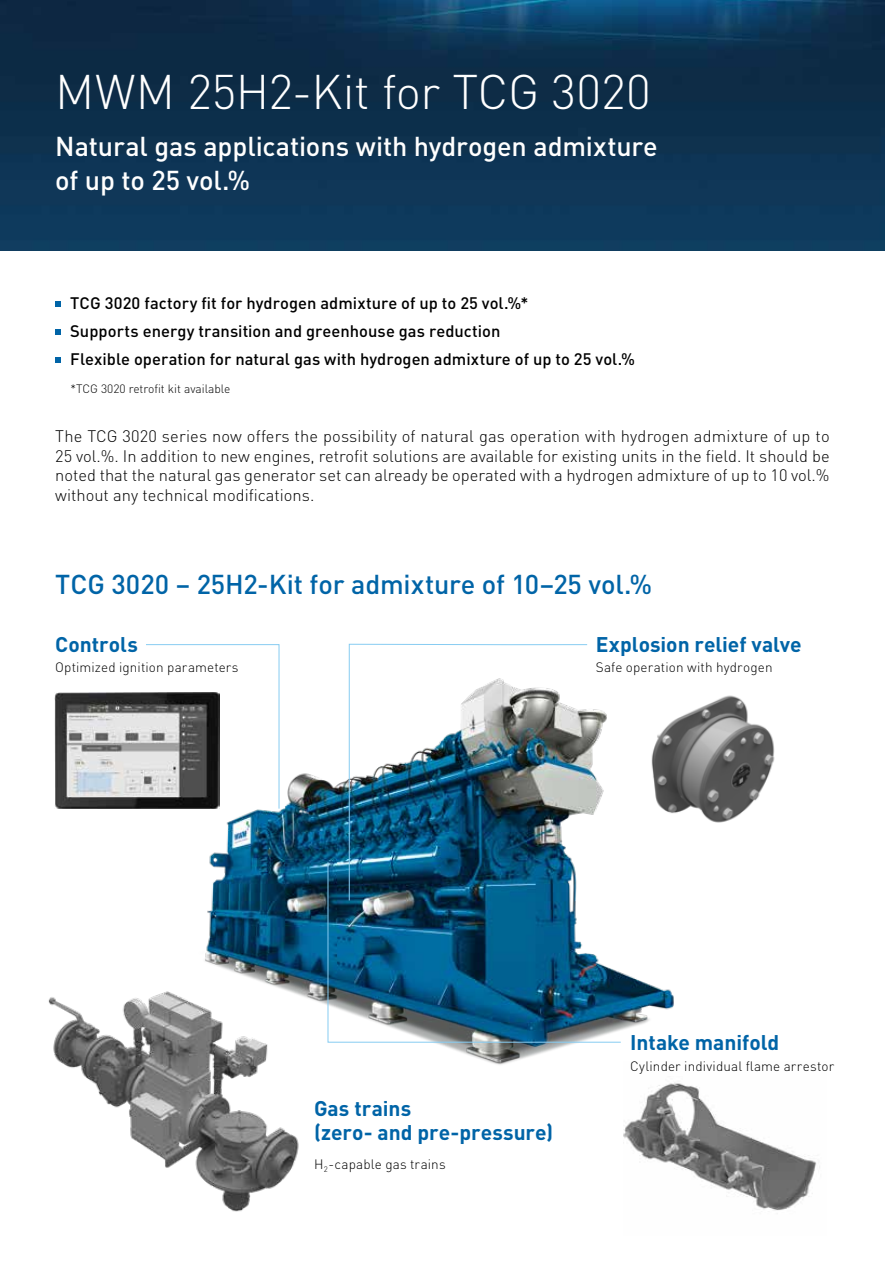
<style>
.page{position:relative;width:885px;height:1263px;background:#fff}
.page>*{position:absolute;margin:0;border:0;box-sizing:border-box;transform-origin:0 0}
.t1{font:300 48px "DIN Pro";letter-spacing:-.005em;color:#fff}
.t2{font:500 27px/34.5px "DIN Pro";letter-spacing:-.005em;color:#fff}
.t3{font:500 27px "DIN Pro";letter-spacing:-.005em;color:#0064a7}
.t4{font:700 21px/24px "DIN Pro";color:#0064a7}
.t5{font:300 16.5px/19.5px "DIN Pro";color:#000;text-align:justify}
.t6{font:500 16.5px/28px "DIN Pro";color:#000}
.t7{font:300 13.5px "DIN Pro";letter-spacing:.01em;color:#000}
.t8{font:300 12px "DIN Pro";color:#000}
</style>
<div class="page">
<img style="left:205px;top:709px;width:469px;height:356px">
<img style="left:623px;top:1061px;width:197px;height:150px">
<img style="left:630px;top:695px;width:145px;height:156px">
<img style="left:0;top:0;width:884px;height:251px">
<img style="left:48px;top:990px;width:279px;height:222px">
<svg style="left:55px;top:301px;width:5px;height:5px"></svg>
<svg style="left:55px;top:329px;width:5px;height:5px"></svg>
<svg style="left:55px;top:357px;width:5px;height:5px"></svg>
<svg style="left:145px;top:644px;width:135px;height:165px"></svg>
<img style="left:348px;top:643px;width:240px;height:218px">
<svg style="left:327px;top:861px;width:294px;height:182px;background:#326e8e"></svg>
<img style="left:54px;top:693px;width:165px;height:116px">
<h1 class="t1" style="left:55px;top:59px;width:597px">MWM 25H2-Kit for TCG 3020</h1>
<h2 class="t2" style="left:55px;top:128px;width:604px">Natural gas applications with hydrogen admixture of up to 25 vol.%</h2>
<p class="t6" style="left:70px;top:289px;width:566px">TCG 3020 factory fit for hydrogen admixture of up to 25 vol.%*<br>Supports energy transition and greenhouse gas reduction<br>Flexible operation for natural gas with hydrogen admixture of up to 25 vol.%</p>
<p class="t8" style="left:71px;top:381px;width:161px">*TCG 3020 retrofit kit available</p>
<p class="t5" style="left:55px;top:426px;width:775px">The TCG 3020 series now offers the possibility of natural gas operation with hydrogen admixture of up to 25 vol.%. In addition to new engines, retrofit solutions are available for existing units in the field. It should be noted that the natural gas generator set can already be operated with a hydrogen admixture of up to 10 vol.% without any technical modifications.</p>
<h2 class="t3" style="left:55px;top:566px;width:598px">TCG 3020 – 25H2-Kit for admixture of 10–25 vol.%</h2>
<p class="t4" style="left:55px;top:631px;width:84px">Controls</p>
<p class="t7" style="left:55px;top:658px;width:185px">Optimized ignition parameters</p>
<p class="t4" style="left:595px;top:631px;width:207px">Explosion relief valve</p>
<p class="t7" style="left:595px;top:658px;width:178px">Safe operation with hydrogen</p>
<p class="t4" style="left:314px;top:1096px;width:240px">Gas trains<br>(zero- and pre-pressure)</p>
<p class="t7" style="left:314px;top:1154px;width:133px">H<sub>2</sub>-capable gas trains</p>
<p class="t4" style="left:630px;top:1030px;width:151px">Intake manifold</p>
<p class="t7" style="left:630px;top:1057px;width:205px">Cylinder individual flame arrestor</p>
</div>
